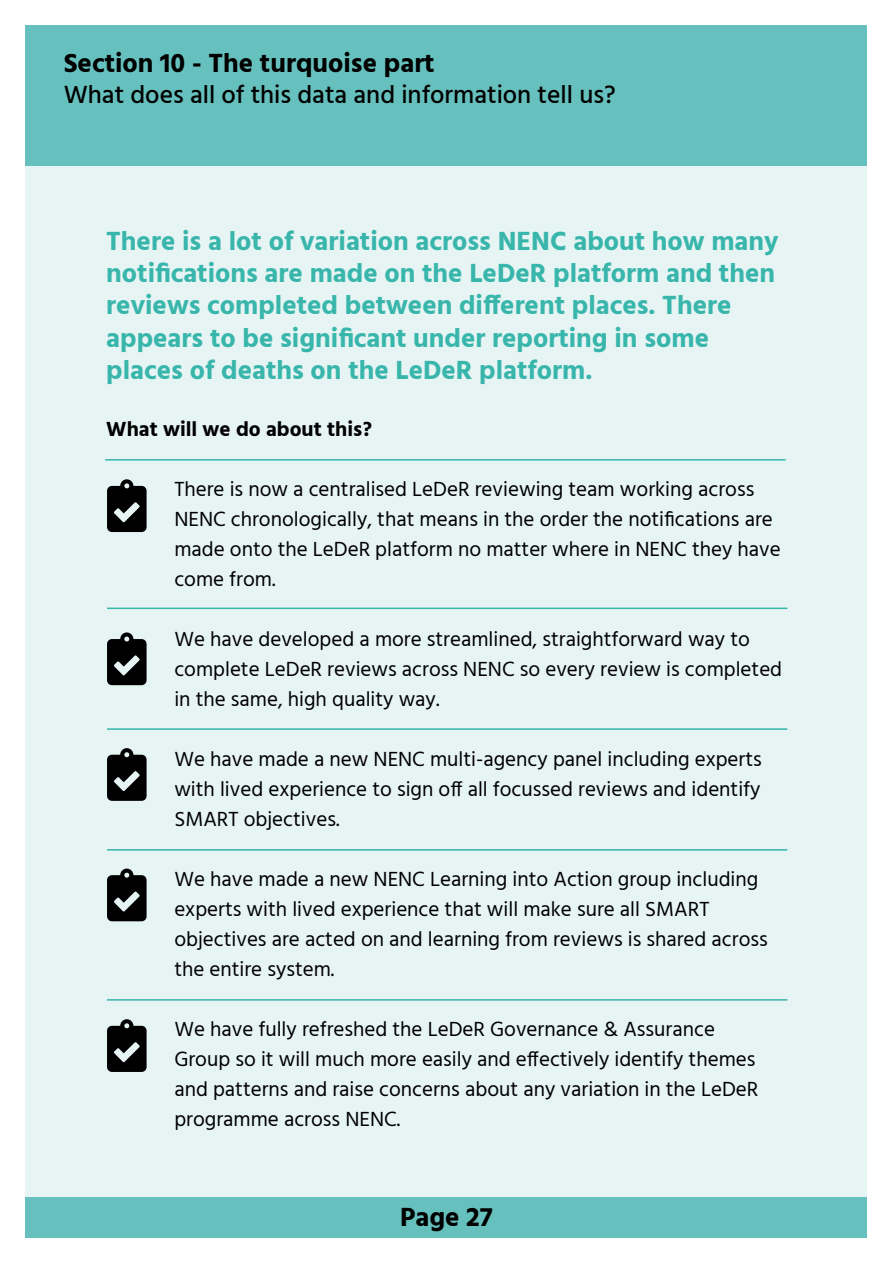
<style>
.page{position:relative;width:893px;height:1263px;background:#fff}
.page>*{position:absolute;margin:0;border:0;box-sizing:border-box;transform-origin:0 0}
.t1{font:700 27px/32.4px "Hind";color:#38b6ab}
.t2{font:700 27px "Hind";color:#000}
.t3{font:500 25.5px "Hind";color:#000}
.t4{font:21px/30px "Hind";color:#000}
.t5{font:700 21px "Hind";color:#000}
</style>
<div class="page">
<div style="left:26px;top:26px;width:841px;height:1211px;background:#e7f4f4"></div>
<div style="left:26px;top:26px;width:841px;height:140px;background:#66c1be"></div>
<div style="left:26px;top:1197px;width:841px;height:40px;background:#66c1be"></div>
<svg style="left:107px;top:632px;width:40px;height:53px"></svg>
<svg style="left:107px;top:748px;width:40px;height:53px"></svg>
<svg style="left:107px;top:868px;width:40px;height:53px"></svg>
<svg style="left:107px;top:1019px;width:40px;height:53px"></svg>
<svg style="left:107px;top:479px;width:40px;height:53px"></svg>
<hr style="left:107px;top:607px;width:680px;height:2px;background:#38b6ab">
<hr style="left:107px;top:728px;width:680px;height:2px;background:#38b6ab">
<hr style="left:107px;top:849px;width:680px;height:1px;background:#38b6ab">
<hr style="left:107px;top:999px;width:680px;height:1px;background:#38b6ab">
<hr style="left:105px;top:459px;width:681px;height:1px;background:#38b6ab">
<p class="t2" style="left:64px;top:47px;width:372px">Section 10 - The turquoise part</p>
<p class="t3" style="left:64px;top:77px;width:553px">What does all of this data and information tell us?</p>
<p class="t1" style="left:106px;top:224px;width:674px">There is a lot of variation across NENC about how many notifications are made on the LeDeR platform and then reviews completed between different places. There appears to be significant under reporting in some places of deaths on the LeDeR platform.</p>
<p class="t5" style="left:106px;top:417px;width:267px">What will we do about this?</p>
<p class="t4" style="left:174px;top:475px;width:608px">There is now a centralised LeDeR reviewing team working across NENC chronologically, that means in the order the notifications are made onto the LeDeR platform no matter where in NENC they have come from.</p>
<p class="t4" style="left:174px;top:625px;width:609px">We have developed a more streamlined, straightforward way to complete LeDeR reviews across NENC so every review is completed in the same, high quality way.</p>
<p class="t4" style="left:174px;top:745px;width:589px;text-align:justify">We have made a new NENC multi-agency panel including experts with lived experience to sign off all focussed reviews and identify SMART objectives.</p>
<p class="t4" style="left:174px;top:865px;width:595px">We have made a new NENC Learning into Action group including experts with lived experience that will make sure all SMART objectives are acted on and learning from reviews is shared across the entire system.</p>
<p class="t4" style="left:174px;top:1015px;width:585px">We have fully refreshed the LeDeR Governance &amp; Assurance Group so it will much more easily and effectively identify themes and patterns and raise concerns about any variation in the LeDeR programme across NENC.</p>
<p class="t2" style="left:400px;top:1200px;width:94px">Page 27</p>
</div>
